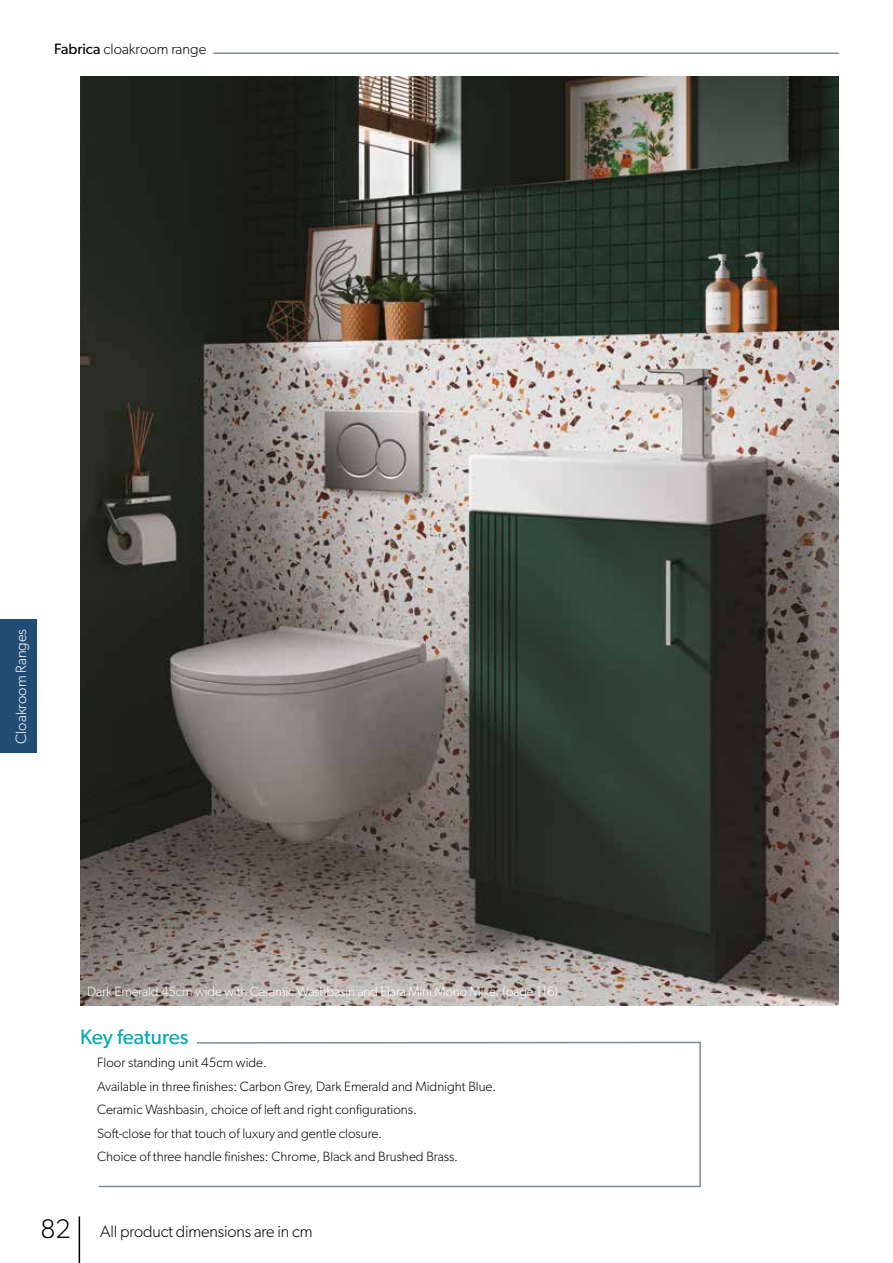
<style>
.page{position:relative;width:893px;height:1263px;background:#fff}
.page>*{position:absolute;margin:0;border:0;box-sizing:border-box;transform-origin:0 0}
.t1{font:300 27px "Gibson";color:#000}
.t2{font:21px "Gibson";color:#00a8b5}
.t3{font:300 16.5px "Gibson";letter-spacing:-.01em;color:#000}
.t4{font:300 15px "Gibson";color:#000}
.t5{font:300 15px "Gibson";color:#fff}
.t6{font:300 13.5px/23.5px "Gibson";color:#000}
.t7{font:300 13.5px "Gibson";letter-spacing:-.01em;color:#fff}
.s1{font-weight:400}
</style>
<div class="page">
<img style="left:80px;top:76px;width:759px;height:929px">
<hr style="left:79px;top:1216px;width:1px;height:47px;background:#000">
<svg style="left:98px;top:1041px;width:603px;height:147px"></svg>
<hr style="left:214px;top:53px;width:624px;height:1px;background:#808b94">
<div style="left:0;top:620px;width:37px;height:133px;background:#214d75"></div>
<p class="t4" style="left:54px;top:40px;width:154px"><span class="s1">Fabrica</span> cloakroom range</p>
<p class="t5" style="left:12px;top:744px;width:117px;rotate:-90deg">Cloakroom Ranges</p>
<p class="t7" style="left:87px;top:983px;width:472px">Dark Emerald 45cm wide with Ceramic Washbasin and Elara Mini Mono Mixer (page 116)</p>
<h2 class="t2" style="left:80px;top:1024px;width:110px">Key features</h2>
<p class="t6" style="left:97px;top:1051px;width:401px">Floor standing unit 45cm wide.<br>Available in three finishes: Carbon Grey, Dark Emerald and Midnight Blue.<br>Ceramic Washbasin, choice of left and right configurations.<br>Soft-close for that touch of luxury and gentle closure.<br>Choice of three handle finishes: Chrome, Black and Brushed Brass.</p>
<h1 class="t1" style="left:40px;top:1212px;width:32px">82</h1>
<p class="t3" style="left:100px;top:1222px;width:214px">All product dimensions are in cm</p>
</div>
